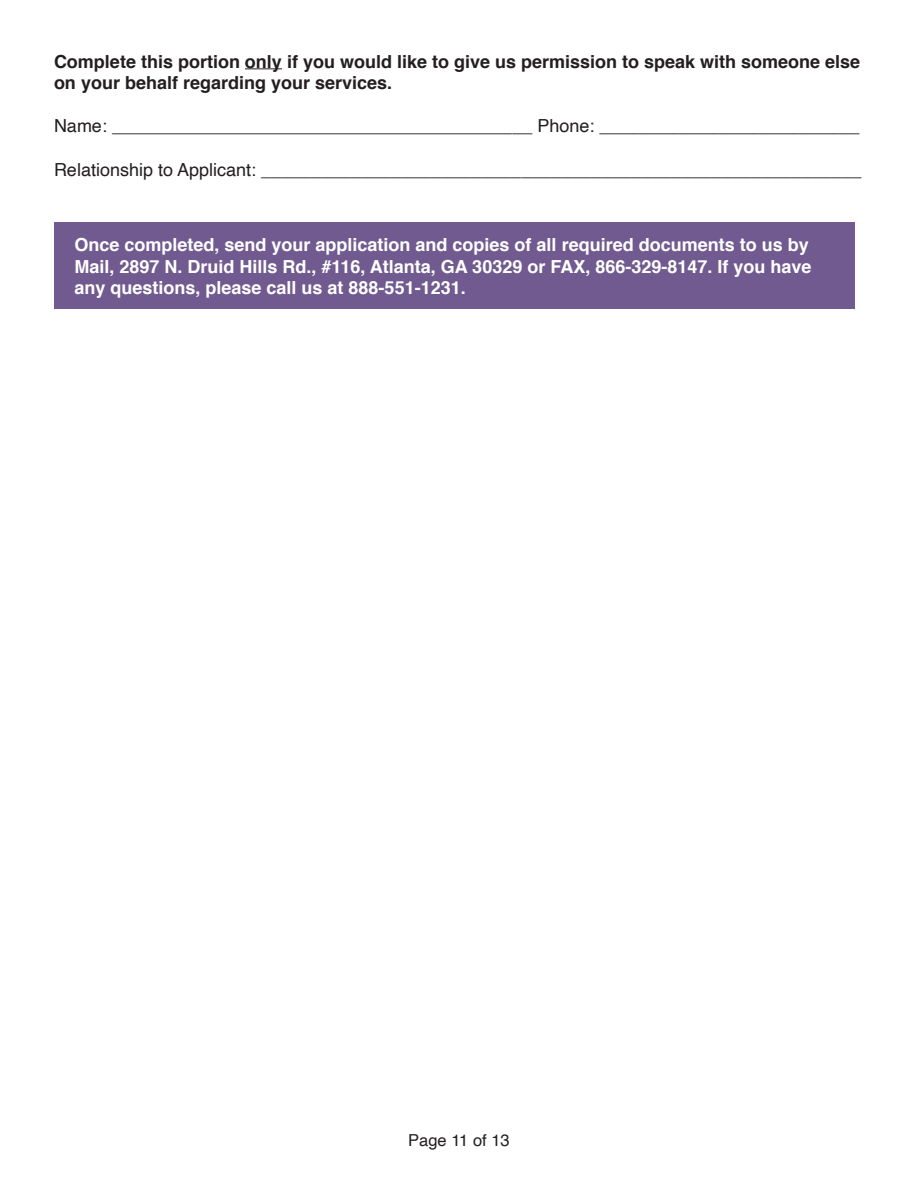
<style>
.page{position:relative;width:918px;height:1188px;background:#fff}
.page>*{position:absolute;margin:0;border:0;box-sizing:border-box;transform-origin:0 0}
.t1{font:700 18px/21.6px "Helvetica";color:#fff}
.t2{font:18px "Helvetica";color:#231f20}
.t3{font:700 18px/21.6px "Helvetica";color:#231f20}
.t4{font:16.5px "Helvetica";color:#231f20}
</style>
<div class="page">
<hr style="left:245px;top:68px;width:37px;height:1px;background:#231f20">
<div style="left:54px;top:222px;width:800px;height:87px;background:#705a8f"></div>
<p class="t3" style="left:54px;top:51px;width:808px">Complete this portion only if you would like to give us permission to speak with someone else on your behalf regarding your services.</p>
<p class="t2" style="left:54px;top:112px;width:807px">Name: __________________________________________ Phone: __________________________</p>
<p class="t2" style="left:54px;top:155px;width:809px">Relationship to Applicant: ____________________________________________________________</p>
<p class="t1" style="left:75px;top:234px;width:738px">Once completed, send your application and copies of all required documents to us by<br>Mail, 2897 N. Druid Hills Rd., #116, Atlanta, GA 30329 or FAX, 866-329-8147. If you have any questions, please call us at 888-551-1231.</p>
<p class="t4" style="left:408px;top:1128px;width:103px">Page 11 of 13</p>
</div>
